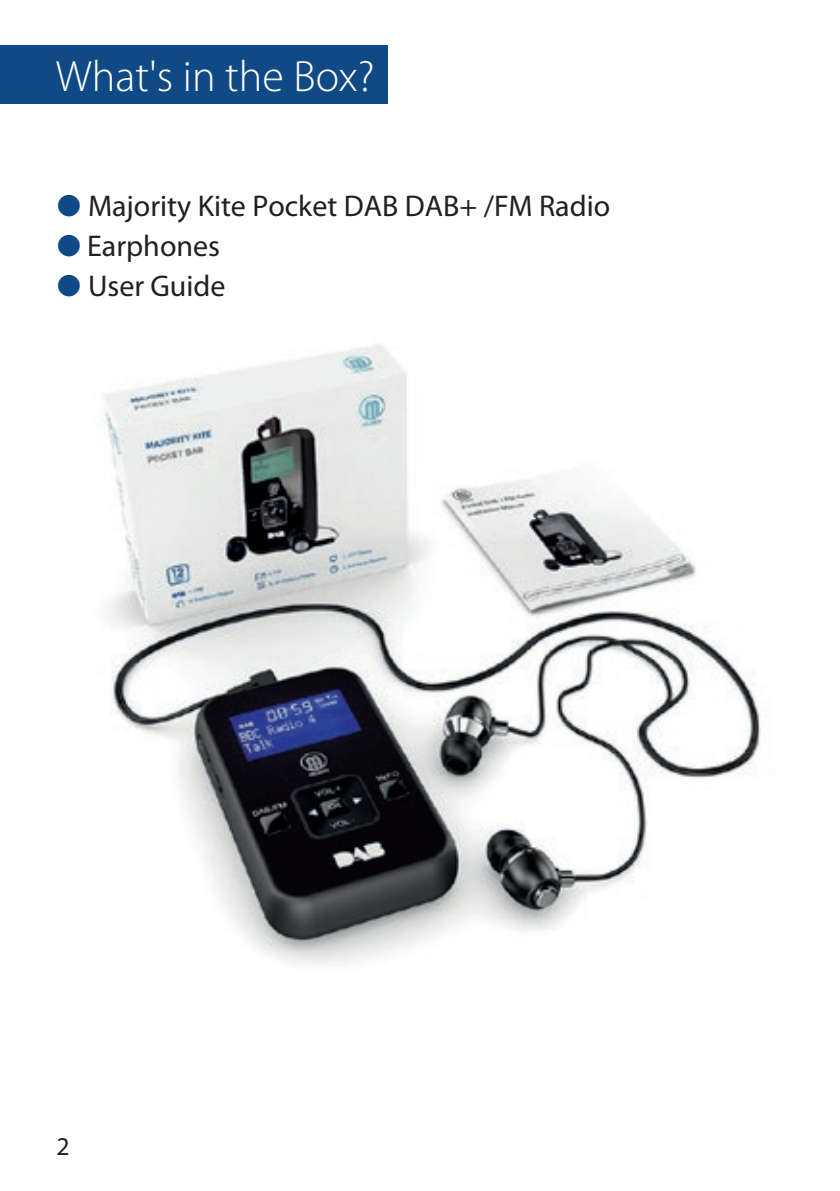
<style>
.page{position:relative;width:840px;height:1191px;background:#fff}
.page>*{position:absolute;margin:0;border:0;box-sizing:border-box;transform-origin:0 0}
.t1{font:300 44px "Myriad Pro";color:#fff}
.t2{font:30px "Myriad Pro";color:#231f20}
.t3{font:25.6px "Myriad Pro";color:#231f20}
.s1{color:#0f4a87}
</style>
<div class="page">
<div style="left:0;top:45px;width:387px;height:58px;background:#0f4a87"></div>
<img style="left:104px;top:344px;width:657px;height:621px">
<h1 class="t1" style="left:56px;top:59px;width:320px">What's in the Box?</h1>
<p class="t2" style="left:57px;top:194px;width:554px"><span class="s1">●</span> Majority Kite Pocket DAB DAB+ /FM Radio</p>
<p class="t2" style="left:57px;top:234px;width:164px"><span class="s1">●</span> Earphones</p>
<p class="t2" style="left:57px;top:274px;width:170px"><span class="s1">●</span> User Guide</p>
<p class="t3" style="left:57px;top:1136px;width:15px">2</p>
</div>
